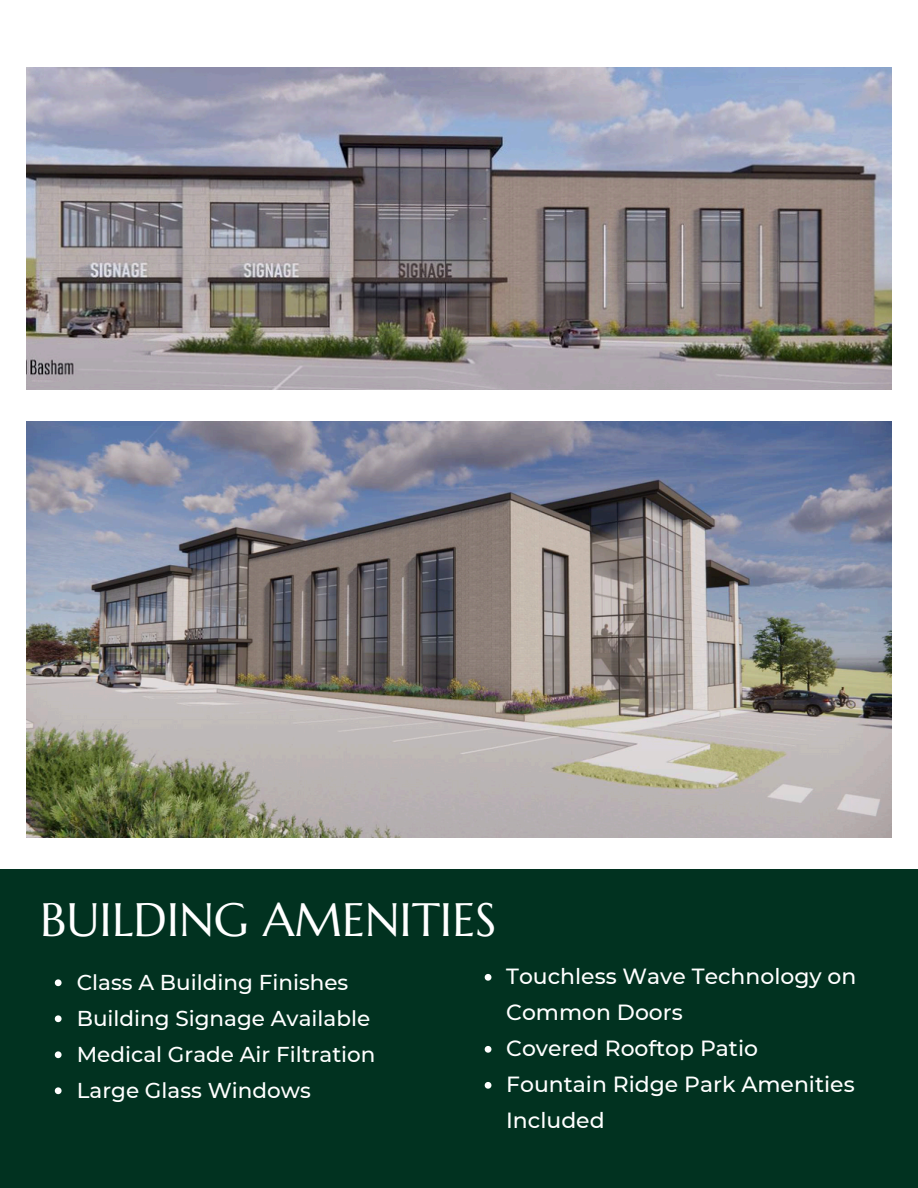
<style>
.page{position:relative;width:918px;height:1188px;background:#fff}
.page>*{position:absolute;margin:0;border:0;box-sizing:border-box;transform-origin:0 0}
.t1{font:46.8px "Marcellus";color:#fff}
.t2{font:500 21.9px/36px "Montserrat";color:#fff}
.t3{font:500 21.45px "Montserrat";color:#fff}
</style>
<div class="page">
<div style="left:0;top:870px;width:918px;height:318px;background:#013220"></div>
<img style="left:26px;top:67px;width:865px;height:322px">
<img style="left:26px;top:421px;width:865px;height:416px">
<svg style="left:485px;top:974px;width:6px;height:7px"></svg>
<svg style="left:485px;top:1046px;width:6px;height:7px"></svg>
<svg style="left:485px;top:1082px;width:6px;height:7px"></svg>
<svg style="left:55px;top:979px;width:7px;height:7px"></svg>
<svg style="left:55px;top:1015px;width:7px;height:7px"></svg>
<svg style="left:55px;top:1051px;width:7px;height:7px"></svg>
<svg style="left:55px;top:1087px;width:7px;height:7px"></svg>
<h1 class="t1" style="left:40px;top:890px;width:458px">BUILDING AMENITIES</h1>
<p class="t3" style="left:77px;top:969px;width:273px">Class A Building Finishes</p>
<p class="t3" style="left:77px;top:1005px;width:295px">Building Signage Available</p>
<p class="t3" style="left:77px;top:1041px;width:300px">Medical Grade Air Filtration</p>
<p class="t3" style="left:77px;top:1077px;width:236px">Large Glass Windows</p>
<p class="t2" style="left:506px;top:958px;width:352px">Touchless Wave Technology on<br>Common Doors<br>Covered Rooftop Patio<br>Fountain Ridge Park Amenities<br>Included</p>
</div>
